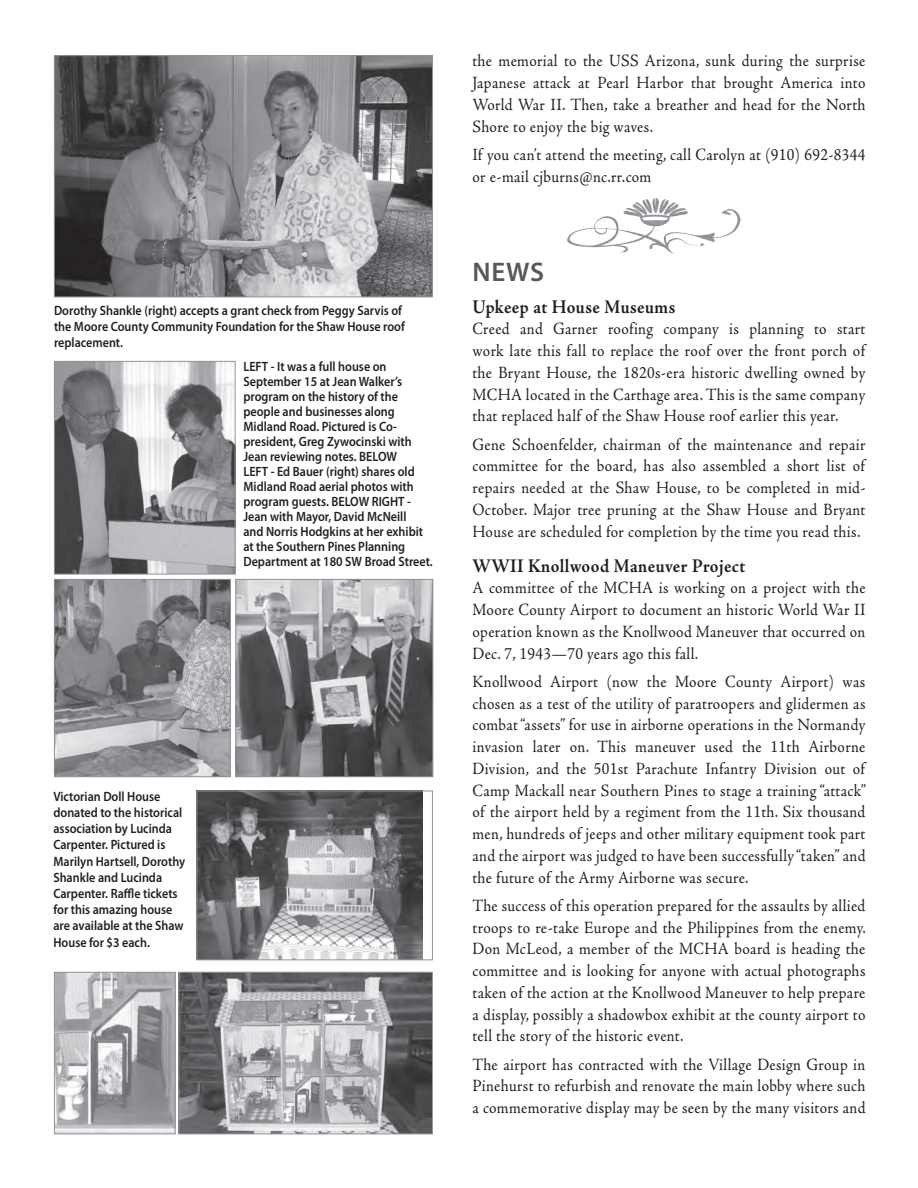
<style>
.page{position:relative;width:918px;height:1188px;background:#fff}
.page>*{position:absolute;margin:0;border:0;box-sizing:border-box;transform-origin:0 0}
.Body_Upcoming_Update{font:600 27px "Myriad Pro";color:#57585a}
.Body_Title{font:700 19.5px "Adobe Jenson Pro";letter-spacing:.02em;color:#231f20;scale:.9 1}
.Body{font:17.25px/21.8px "Adobe Jenson Pro";letter-spacing:.02em;color:#231f20;text-align:justify;scale:.9 1}
.t1{font:600 13.5px/15px "Myriad Pro";color:#231f20;scale:.9 1}
</style>
<div class="page">
<img style="left:56px;top:57px;width:375px;height:238px">
<div style="left:54px;top:55px;width:379px;height:242px;border:1px solid #919396"></div>
<img style="left:567px;top:198px;width:174px;height:56px">
<img style="left:56px;top:363px;width:178px;height:209px">
<div style="left:54px;top:361px;width:182px;height:213px;border:1px solid #919396"></div>
<img style="left:238px;top:581px;width:193px;height:194px">
<div style="left:236px;top:579px;width:197px;height:198px;border:1px solid #919396"></div>
<img style="left:56px;top:581px;width:173px;height:194px">
<div style="left:54px;top:579px;width:177px;height:198px;border:1px solid #919396"></div>
<img style="left:198px;top:793px;width:224px;height:165px">
<div style="left:196px;top:791px;width:237px;height:169px;border:1px solid #919396"></div>
<img style="left:56px;top:974px;width:118px;height:158px">
<div style="left:54px;top:972px;width:122px;height:162px;border:1px solid #919396"></div>
<img style="left:180px;top:974px;width:251px;height:158px">
<div style="left:178px;top:972px;width:255px;height:162px;border:1px solid #919396"></div>
<p class="t1" style="left:54px;top:302px;width:391px;line-height:16.2px">Dorothy Shankle (right) accepts a grant check from Peggy Sarvis of the Moore County Community Foundation for the Shaw House roof replacement.</p>
<p class="t1" style="left:243px;top:359px;width:212px">LEFT - It was a full house on<br>September 15 at Jean Walker’s program on the history of the people and businesses along<br>Midland Road. Pictured is Co&shy;president, Greg Zywocinski with<br>Jean reviewing notes. BELOW<br>LEFT - Ed Bauer (right) shares old<br>Midland Road aerial photos with program guests. BELOW RIGHT -<br>Jean with Mayor, David McNeill<br>and Norris Hodgkins at her exhibit at the Southern Pines Planning<br>Department at 180 SW Broad Street.</p>
<p class="t1" style="left:53px;top:788px;width:148px;line-height:16.2px">Victorian Doll House donated to the historical association by Lucinda<br>Carpenter. Pictured is<br>Marilyn Hartsell, Dorothy<br>Shankle and Lucinda<br>Carpenter. Raffle tickets for this amazing house are available at the Shaw<br>House for $3 each.</p>
<p class="Body" style="left:472px;top:50px;width:438px">the memorial to the USS Arizona, sunk during the surprise Japanese attack at Pearl Harbor that brought America into World War II. Then, take a breather and head for the North Shore to enjoy the big waves.</p>
<p class="Body" style="left:472px;top:144px;width:438px">If you can’t attend the meeting, call Carolyn at (910) 692-8344 or e-mail cjburns@nc.rr.com</p>
<p class="Body_Upcoming_Update" style="left:472px;top:255px;width:73px">NEWS</p>
<p class="Body_Title" style="left:472px;top:295px;width:227px">Upkeep at House Museums</p>
<p class="Body" style="left:472px;top:318px;width:438px">Creed and Garner roofing company is planning to start work late this fall to replace the roof over the front porch of the Bryant House, the 1820s-era historic dwelling owned by MCHA located in the Carthage area. This is the same company that replaced half of the Shaw House roof earlier this year.</p>
<p class="Body" style="left:472px;top:434px;width:438px">Gene Schoenfelder, chairman of the maintenance and repair committee for the board, has also assembled a short list of repairs needed at the Shaw House, to be completed in mid-October. Major tree pruning at the Shaw House and Bryant House are scheduled for completion by the time you read this.</p>
<p class="Body_Title" style="left:472px;top:554px;width:305px">WWII Knollwood Maneuver Project</p>
<p class="Body" style="left:472px;top:577px;width:438px">A committee of the MCHA is working on a project with the Moore County Airport to document an historic World War II operation known as the Knollwood Maneuver that occurred on Dec. 7, 1943—70 years ago this fall.</p>
<p class="Body" style="left:472px;top:671px;width:439px">Knollwood Airport (now the Moore County Airport) was chosen as a test of the utility of paratroopers and glidermen as combat “assets” for use in airborne operations in the Normandy invasion later on. This maneuver used the 11th Airborne Division, and the 501st Parachute Infantry Division out of Camp Mackall near Southern Pines to stage a training “attack” of the airport held by a regiment from the 11th. Six thousand men, hundreds of jeeps and other military equipment took part and the airport was judged to have been successfully “taken” and the future of the Army Airborne was secure.</p>
<p class="Body" style="left:472px;top:895px;width:439px">The success of this operation prepared for the assaults by allied troops to re-take Europe and the Philippines from the enemy.<br>Don McLeod, a member of the MCHA board is heading the committee and is looking for anyone with actual photographs taken of the action at the Knollwood Maneuver to help prepare a display, possibly a shadowbox exhibit at the county airport to tell the story of the historic event.</p>
<p class="Body" style="left:472px;top:1054px;width:438px">The airport has contracted with the Village Design Group in Pinehurst to refurbish and renovate the main lobby where such a commemorative display may be seen by the many visitors and</p>
</div>
